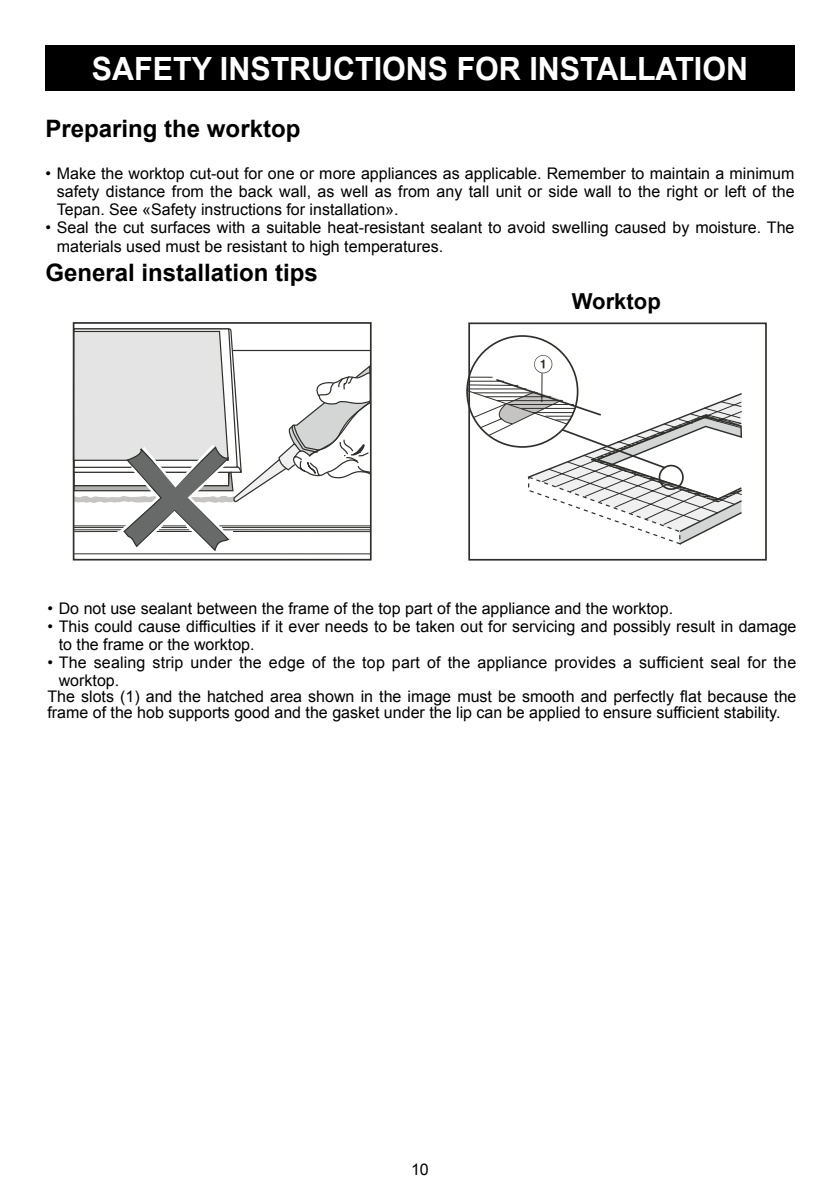
<style>
.page{position:relative;width:840px;height:1191px;background:#fff}
.page>*{position:absolute;margin:0;border:0;box-sizing:border-box;transform-origin:0 0}
.t1{font:700 32px "Arial";color:#fff;scale:.95 1}
.t2{font:700 24px "Arial";color:#000}
.t3{font:700 22px "Arial";color:#000}
.t4{font:16px/18px "Arial";color:#000}
</style>
<div class="page">
<svg style="left:468px;top:322px;width:298px;height:239px"></svg>
<svg style="left:466px;top:355px;width:277px;height:191px"></svg>
<hr style="left:74px;top:553px;width:296px;height:1px;background:#2f2f2d">
<svg style="left:72px;top:328px;width:300px;height:224px"></svg>
<div style="left:73px;top:322px;width:298px;height:238px;border:2px solid #2f2f2d"></div>
<div style="left:45px;top:45px;width:749px;height:46px;background:#000"></div>
<h1 class="t1" style="left:92px;top:47px;width:691px">SAFETY INSTRUCTIONS FOR INSTALLATION</h1>
<h2 class="t2" style="left:45px;top:112px;width:256px">Preparing the worktop</h2>
<p class="t4" style="left:57px;top:164px;width:738px;text-align:justify;text-indent:-11px">• Make the worktop cut-out for one or more appliances as applicable. Remember to maintain a minimum safety distance from the back wall, as well as from any tall unit or side wall to the right or left of the Tepan. See «Safety instructions for installation».</p>
<p class="t4" style="left:57px;top:218px;width:738px;line-height:19.2px;text-indent:-11px">• Seal the cut surfaces with a suitable heat-resistant sealant to avoid swelling caused by moisture. The materials used must be resistant to high temperatures.</p>
<h2 class="t2" style="left:45px;top:256px;width:274px">General installation tips</h2>
<h3 class="t3" style="left:571px;top:287px;width:90px">Worktop</h3>
<p class="t4" style="left:47px;top:599px;width:627px">• Do not use sealant between the frame of the top part of the appliance and the worktop.</p>
<p class="t4" style="left:59px;top:617px;width:738px;text-indent:-11px">• This could cause difficulties if it ever needs to be taken out for servicing and possibly result in damage to the frame or the worktop.</p>
<p class="t4" style="left:59px;top:653px;width:738px;text-indent:-11px">• The sealing strip under the edge of the top part of the appliance provides a sufficient seal for the worktop.</p>
<p class="t4" style="left:47px;top:688px;width:750px;line-height:16px">The slots (1) and the hatched area shown in the image must be smooth and perfectly flat because the frame of the hob supports good and the gasket under the lip can be applied to ensure sufficient stability.</p>
<p class="t4" style="left:411px;top:1161px;width:19px">10</p>
</div>
